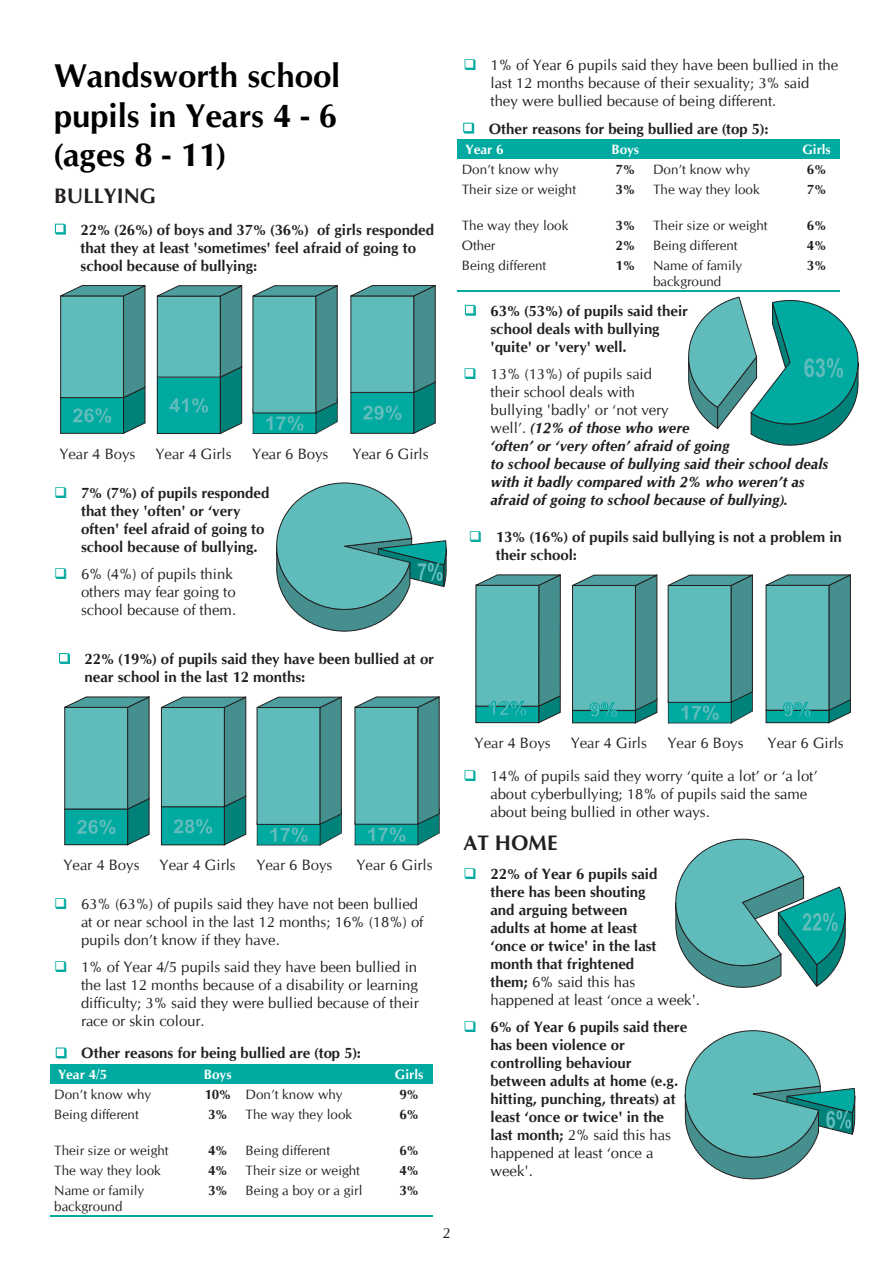
<style>
.page{position:relative;width:893px;height:1263px;background:#fff}
.page>*{position:absolute;margin:0;border:0;box-sizing:border-box;transform-origin:0 0}
.t1{font:700 33px/39.6px "CG Omega";color:#000;text-align:justify}
.t2{font:700 21px "CG Omega";color:#231f20}
.t3{font:700 15px/18px "CG Omega";color:#231f20}
.t4{font:15px/18px "CG Omega";color:#231f20}
.t5{font:italic 700 15px/18px "CG Omega";color:#231f20}
.t6{font:15px "CG Omega";color:#262324}
.t7{font:13.5px/16.2px "CG Omega";color:#231f20}
.t8{font:700 13.5px "CG Omega";color:#231f20}
.t9{font:700 13.5px "CG Omega";color:#fff}
.s1{font-weight:400;font-style:normal}
.s2{font-weight:700}
.s3{font-weight:400}
</style>
<div class="page">
<svg style="left:465px;top:305px;width:11px;height:11px"></svg>
<svg style="left:276px;top:482px;width:171px;height:150px"></svg>
<svg style="left:688px;top:296px;width:171px;height:150px"></svg>
<svg style="left:675px;top:838px;width:171px;height:150px"></svg>
<svg style="left:685px;top:1030px;width:170px;height:149px"></svg>
<div style="left:457px;top:139px;width:145px;height:20px;background:#00aaa0"></div>
<div style="left:602px;top:139px;width:47px;height:20px;background:#00aaa0"></div>
<div style="left:649px;top:139px;width:144px;height:20px;background:#00aaa0"></div>
<div style="left:793px;top:139px;width:47px;height:20px;background:#00aaa0"></div>
<svg style="left:463px;top:123px;width:11px;height:11px"></svg>
<hr style="left:457px;top:290px;width:145px;height:2px;background:#00aaa0">
<hr style="left:602px;top:290px;width:47px;height:2px;background:#00aaa0">
<hr style="left:649px;top:290px;width:144px;height:2px;background:#00aaa0">
<hr style="left:793px;top:290px;width:47px;height:2px;background:#00aaa0">
<svg style="left:55px;top:224px;width:11px;height:11px"></svg>
<svg style="left:350px;top:284px;width:86px;height:150px;background:#45a5a2"></svg>
<svg style="left:156px;top:285px;width:182px;height:149px;background:#50aba8"></svg>
<svg style="left:60px;top:284px;width:86px;height:150px;background:#48a6a3"></svg>
<svg style="left:765px;top:574px;width:86px;height:150px;background:#53a8a6"></svg>
<svg style="left:572px;top:574px;width:181px;height:150px;background:#5aacab"></svg>
<svg style="left:475px;top:574px;width:86px;height:149px;background:#50a7a5"></svg>
<svg style="left:59px;top:653px;width:11px;height:11px"></svg>
<svg style="left:354px;top:696px;width:86px;height:149px;background:#50a8a6"></svg>
<svg style="left:160px;top:696px;width:182px;height:150px;background:#57adab"></svg>
<svg style="left:64px;top:696px;width:86px;height:150px;background:#48a5a3"></svg>
<div style="left:50px;top:1064px;width:144px;height:20px;background:#00aaa0"></div>
<div style="left:194px;top:1064px;width:47px;height:20px;background:#00aaa0"></div>
<div style="left:241px;top:1064px;width:145px;height:20px;background:#00aaa0"></div>
<div style="left:386px;top:1064px;width:46px;height:20px;background:#00aaa0"></div>
<svg style="left:56px;top:1047px;width:11px;height:11px"></svg>
<hr style="left:50px;top:1215px;width:144px;height:2px;background:#00aaa0">
<hr style="left:194px;top:1215px;width:47px;height:2px;background:#00aaa0">
<hr style="left:241px;top:1215px;width:145px;height:2px;background:#00aaa0">
<hr style="left:386px;top:1215px;width:46px;height:2px;background:#00aaa0">
<h1 class="t1" style="left:54px;top:58px;width:288px">Wandsworth school pupils in Years 4 - 6 (ages 8 - 11)</h1>
<h2 class="t2" style="left:54px;top:188px;width:104px">BULLYING</h2>
<p class="t3" style="left:81px;top:222px;width:355px">22% (26%) of boys and 37% (36%) of girls responded that they at least 'sometimes' feel afraid of going to school because of bullying:</p>
<p class="t6" style="left:59px;top:448px;width:78px">Year 4 Boys</p>
<p class="t6" style="left:155px;top:448px;width:78px">Year 4 Girls</p>
<p class="t6" style="left:252px;top:448px;width:78px">Year 6 Boys</p>
<p class="t6" style="left:352px;top:448px;width:78px">Year 6 Girls</p>
<p class="t3" style="left:81px;top:485px;width:190px">7% (7%) of pupils responded that they 'often' or ‘very often' feel afraid of going to school because of bullying.</p>
<p class="t4" style="left:81px;top:566px;width:157px">6% (4%) of pupils think others may fear going to school because of them.</p>
<p class="t3" style="left:85px;top:651px;width:351px">22% (19%) of pupils said they have been bullied at or near school in the last 12 months:</p>
<p class="t4" style="left:490px;top:57px;width:349px">1% of Year 6 pupils said they have been bullied in the last 12 months because of their sexuality; 3% said they were bullied because of being different.</p>
<p class="t3" style="left:489px;top:121px;width:281px">Other reasons for being bullied are (top 5):</p>
<p class="t9" style="left:466px;top:144px;width:40px">Year 6</p>
<p class="t9" style="left:611px;top:144px;width:29px">Boys</p>
<p class="t9" style="left:802px;top:144px;width:30px">Girls</p>
<p class="t7" style="left:462px;top:162px;width:99px">Don’t know why</p>
<p class="t8" style="left:616px;top:164px;width:21px">7%</p>
<p class="t7" style="left:653px;top:162px;width:99px">Don’t know why</p>
<p class="t8" style="left:807px;top:164px;width:21px">6%</p>
<p class="t7" style="left:462px;top:182px;width:116px">Their size or weight</p>
<p class="t8" style="left:616px;top:184px;width:21px">3%</p>
<p class="t7" style="left:653px;top:182px;width:108px">The way they look</p>
<p class="t8" style="left:807px;top:184px;width:21px">7%</p>
<p class="t7" style="left:462px;top:218px;width:108px">The way they look</p>
<p class="t8" style="left:616px;top:220px;width:21px">3%</p>
<p class="t7" style="left:653px;top:218px;width:116px">Their size or weight</p>
<p class="t8" style="left:807px;top:220px;width:21px">6%</p>
<p class="t7" style="left:462px;top:238px;width:35px">Other</p>
<p class="t8" style="left:616px;top:240px;width:21px">2%</p>
<p class="t7" style="left:653px;top:238px;width:86px">Being different</p>
<p class="t8" style="left:807px;top:240px;width:21px">4%</p>
<p class="t7" style="left:462px;top:258px;width:86px">Being different</p>
<p class="t8" style="left:616px;top:260px;width:21px">1%</p>
<p class="t7" style="left:653px;top:258px;width:91px">Name of family background</p>
<p class="t8" style="left:807px;top:260px;width:21px">3%</p>
<p class="t3" style="left:490px;top:303px;width:199px">63% (53%) of pupils said their school deals with bullying 'quite' or 'very' well.</p>
<p class="t5" style="left:490px;top:366px;width:339px"><span class="s1">13% (13%) of pupils said<br>their school deals with<br>bullying 'badly' or ‘not very<br>well’.</span> (12% of those who were<br>‘often’ or ‘very often’ afraid of going<br>to school because of bullying said their school deals with it badly compared with 2% who weren’t as afraid of going to school because of bullying).</p>
<p class="t3" style="left:496px;top:529px;width:348px">13% (16%) of pupils said bullying is not a problem in their school:</p>
<p class="t6" style="left:63px;top:859px;width:78px">Year 4 Boys</p>
<p class="t6" style="left:160px;top:859px;width:78px">Year 4 Girls</p>
<p class="t6" style="left:256px;top:859px;width:78px">Year 6 Boys</p>
<p class="t6" style="left:356px;top:859px;width:78px">Year 6 Girls</p>
<p class="t4" style="left:81px;top:896px;width:344px">63% (63%) of pupils said they have not been bullied at or near school in the last 12 months; 16% (18%) of pupils don’t know if they have.</p>
<p class="t4" style="left:81px;top:959px;width:339px;text-align:justify">1% of Year 4/5 pupils said they have been bullied in the last 12 months because of a disability or learning difficulty; 3% said they were bullied because of their race or skin colour.</p>
<p class="t3" style="left:81px;top:1045px;width:281px">Other reasons for being bullied are (top 5):</p>
<p class="t9" style="left:58px;top:1069px;width:51px">Year 4/5</p>
<p class="t9" style="left:204px;top:1069px;width:29px">Boys</p>
<p class="t9" style="left:395px;top:1069px;width:30px">Girls</p>
<p class="t7" style="left:54px;top:1087px;width:99px">Don’t know why</p>
<p class="t7" style="left:204px;top:1087px;width:140px"><span class="s2">10%</span> Don’t know why</p>
<p class="t8" style="left:399px;top:1089px;width:21px">9%</p>
<p class="t7" style="left:54px;top:1107px;width:86px">Being different</p>
<p class="t8" style="left:208px;top:1109px;width:21px">3%</p>
<p class="t7" style="left:246px;top:1107px;width:108px">The way they look</p>
<p class="t8" style="left:399px;top:1109px;width:21px">6%</p>
<p class="t7" style="left:54px;top:1143px;width:116px">Their size or weight</p>
<p class="t8" style="left:208px;top:1145px;width:21px">4%</p>
<p class="t7" style="left:246px;top:1143px;width:86px">Being different</p>
<p class="t8" style="left:399px;top:1145px;width:21px">6%</p>
<p class="t7" style="left:54px;top:1163px;width:108px">The way they look</p>
<p class="t8" style="left:208px;top:1165px;width:21px">4%</p>
<p class="t7" style="left:246px;top:1163px;width:116px">Their size or weight</p>
<p class="t8" style="left:399px;top:1165px;width:21px">4%</p>
<p class="t7" style="left:54px;top:1183px;width:91px">Name or family background</p>
<p class="t8" style="left:208px;top:1185px;width:21px">3%</p>
<p class="t7" style="left:246px;top:1183px;width:118px">Being a boy or a girl</p>
<p class="t8" style="left:399px;top:1185px;width:21px">3%</p>
<p class="t4" style="left:442px;top:1225px;width:10px">2</p>
<p class="t6" style="left:475px;top:737px;width:78px">Year 4 Boys</p>
<p class="t6" style="left:571px;top:737px;width:78px">Year 4 Girls</p>
<p class="t6" style="left:667px;top:737px;width:78px">Year 6 Boys</p>
<p class="t6" style="left:768px;top:737px;width:78px">Year 6 Girls</p>
<p class="t4" style="left:490px;top:768px;width:329px">14% of pupils said they worry ‘quite a lot’ or ‘a lot’ about cyberbullying; 18% of pupils said the same about being bullied in other ways.</p>
<h2 class="t2" style="left:463px;top:834px;width:96px">AT HOME</h2>
<p class="t3" style="left:490px;top:866px;width:211px">22% of Year 6 pupils said<br>there has been shouting<br>and arguing between<br>adults at home at least<br>‘once or twice' in the last month that frightened<br>them; <span class="s3">6% said this has happened at least ‘once a week'.</span></p>
<p class="t3" style="left:490px;top:1019px;width:198px">6% of Year 6 pupils said there has been violence or controlling behaviour between adults at home (e.g. hitting, punching, threats) at least ‘once or twice' in the last month; <span class="s3">2% said this has happened at least ‘once a week'.</span></p>
</div>
